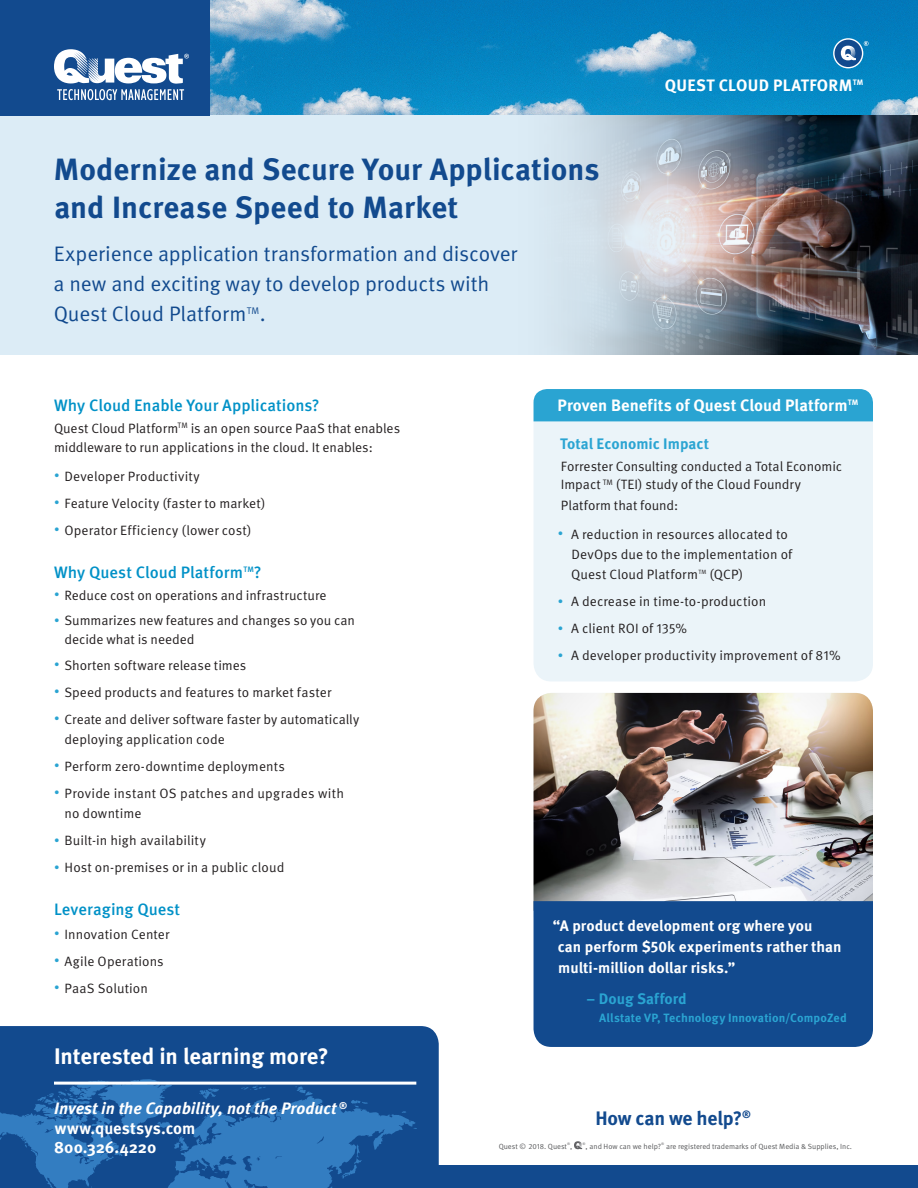
<style>
.page{position:relative;width:918px;height:1188px;background:#fff}
.page>*{position:absolute;margin:0;border:0;box-sizing:border-box;transform-origin:0 0}
.t1{font:700 30.75px/37.5px "Meta OT";color:#124a8e}
.t2{font:700 22.5px "Meta OT";letter-spacing:-.01em;color:#fff}
.t3{font:21px/30px "Meta OT Norm";letter-spacing:-.005em;color:#124a8e}
.t4{font:700 19.5px "Meta OT";letter-spacing:-.015em;color:#124a8e}
.t5{font:500 16.5px "Meta OT";color:#0091c7}
.t6{font:700 16.5px "Meta OT";letter-spacing:.005em;color:#fff}
.t7{font:italic 700 16.5px/20.5px "Meta OT";color:#fff}
.t8{font:700 15.15px/21px "Meta OT";color:#fff}
.t9{font:700 15.15px "Meta OT";color:#2aa4d2}
.t10{font:13.5px/20.2px "Meta OT Norm";letter-spacing:.005em;color:#231f20}
.t11{font:700 12px "Meta OT";letter-spacing:.01em;color:#2aa4d2}
.t12{font:7.5px "Meta OT Norm";color:#57585a}
.t13{font:3.45px "Meta OT Norm";color:#57585a}
.s1{font-size:10.5px;color:#2aa4d2}
.s2{font-style:normal}
</style>
<div class="page">
<div style="left:0;top:1165px;width:918px;height:23px;background:#124a8e"></div>
<img style="left:210px;top:0;width:708px;height:115px">
<svg style="left:834px;top:39px;width:29px;height:29px"></svg>
<div style="left:833px;top:38px;width:30px;height:30px;border:1px solid #fff;border-radius:50%"></div>
<svg style="left:841px;top:46px;width:15px;height:14px"></svg>
<div style="left:0;top:115px;width:918px;height:239px;background:#dcecf6"></div>
<img style="left:563px;top:115px;width:355px;height:239px">
<div style="left:0;top:1026px;width:439px;height:139px;background:#124a8e"></div>
<svg style="left:0;top:1079px;width:417px;height:109px;background:#2162a5"></svg>
<hr style="left:54px;top:1082px;width:362px;height:3px;background:#fff">
<div style="left:0;top:0;width:210px;height:115px;background:#124a8e"></div>
<svg style="left:54px;top:49px;width:135px;height:51px"></svg>
<svg style="left:864px;top:41px;width:5px;height:5px"></svg>
<img style="left:534px;top:693px;width:339px;height:208px">
<div style="left:534px;top:901px;width:339px;height:146px;background:#124a8e"></div>
<svg style="left:574px;top:1141px;width:8px;height:8px"></svg>
<div style="left:534px;top:421px;width:339px;height:260px;background:#ebf4f9"></div>
<div style="left:534px;top:389px;width:339px;height:32px;background:#2aa4d2"></div>
<h1 class="t1" style="left:54px;top:151px;width:547px">Modernize and Secure Your Applications and Increase Speed to Market</h1>
<h3 class="t3" style="left:54px;top:239px;width:465px">Experience application transformation and discover a new and exciting way to develop products with<br>Quest Cloud Platform<sup>TM</sup>.</h3>
<p class="t6" style="left:665px;top:75px;width:200px">QUEST CLOUD PLATFORM<sup>TM</sup></p>
<p class="t5" style="left:54px;top:395px;width:267px">Why Cloud Enable Your Applications?</p>
<p class="t10" style="left:54px;top:419px;width:348px;line-height:18.8px">Quest Cloud Platform<sup>TM</sup> is an open source PaaS that enables middleware to run applications in the cloud. It enables:</p>
<p class="t10" style="left:54px;top:466px;width:147px"><span class="s1">•</span> Developer Productivity</p>
<p class="t10" style="left:54px;top:493px;width:213px"><span class="s1">•</span> Feature Velocity (faster to market)</p>
<p class="t10" style="left:54px;top:520px;width:199px"><span class="s1">•</span> Operator Efficiency (lower cost)</p>
<p class="t5" style="left:54px;top:562px;width:209px">Why Quest Cloud Platform<sup>TM</sup>?</p>
<p class="t10" style="left:54px;top:585px;width:274px"><span class="s1">•</span> Reduce cost on operations and infrastructure</p>
<p class="t10" style="left:64px;top:611px;width:292px;line-height:18.8px;text-indent:-10px"><span class="s1">•</span> Summarizes new features and changes so you can decide what is needed</p>
<p class="t10" style="left:54px;top:655px;width:194px"><span class="s1">•</span> Shorten software release times</p>
<p class="t10" style="left:54px;top:682px;width:279px"><span class="s1">•</span> Speed products and features to market faster</p>
<p class="t10" style="left:64px;top:709px;width:296px;text-indent:-10px"><span class="s1">•</span> Create and deliver software faster by automatically deploying application code</p>
<p class="t10" style="left:54px;top:756px;width:233px"><span class="s1">•</span> Perform zero-downtime deployments</p>
<p class="t10" style="left:64px;top:783px;width:281px;text-indent:-10px"><span class="s1">•</span> Provide instant OS patches and upgrades with no downtime</p>
<p class="t10" style="left:54px;top:830px;width:153px"><span class="s1">•</span> Built-in high availability</p>
<p class="t10" style="left:54px;top:857px;width:232px"><span class="s1">•</span> Host on-premises or in a public cloud</p>
<p class="t5" style="left:54px;top:899px;width:128px">Leveraging Quest</p>
<p class="t10" style="left:54px;top:924px;width:117px"><span class="s1">•</span> Innovation Center</p>
<p class="t10" style="left:54px;top:951px;width:111px"><span class="s1">•</span> Agile Operations</p>
<p class="t10" style="left:54px;top:978px;width:95px"><span class="s1">•</span> PaaS Solution</p>
<h2 class="t2" style="left:54px;top:1042px;width:276px">Interested in learning more?</h2>
<p class="t7" style="left:54px;top:1098px;width:294px">Invest in the Capability, not the Product <sup>® </sup><span class="s2">www.questsys.com</span></p>
<p class="t6" style="left:54px;top:1137px;width:104px">800.326.4220</p>
<p class="t6" style="left:557px;top:395px;width:302px">Proven Benefits of Quest Cloud Platform<sup>TM</sup></p>
<p class="t9" style="left:560px;top:434px;width:150px">Total Economic Impact</p>
<p class="t10" style="left:561px;top:457px;width:283px;line-height:18.8px">Forrester Consulting conducted a Total Economic<br>Impact <sup>TM</sup> (TEI) study of the Cloud Foundry</p>
<p class="t10" style="left:561px;top:495px;width:119px">Platform that found:</p>
<p class="t10" style="left:571px;top:524px;width:223px;text-indent:-13px"><span class="s1">•</span> A reduction in resources allocated to<br>DevOps due to the implementation of<br>Quest Cloud Platform<sup>TM</sup> (QCP)</p>
<p class="t10" style="left:558px;top:592px;width:210px"><span class="s1">•</span> A decrease in time-to-production</p>
<p class="t10" style="left:558px;top:619px;width:131px"><span class="s1">•</span> A client ROI of 135%</p>
<p class="t10" style="left:558px;top:646px;width:284px"><span class="s1">•</span> A developer productivity improvement of 81%</p>
<p class="t8" style="left:558px;top:916px;width:285px;text-indent:-5px">“A product development org where you<br>can perform $50k experiments rather than multi-million dollar risks.”</p>
<p class="t9" style="left:587px;top:989px;width:102px">– Doug Safford</p>
<p class="t11" style="left:599px;top:1010px;width:249px">Allstate VP, Technology Innovation/CompoZed</p>
<h3 class="t4" style="left:595px;top:1106px;width:157px">How can we help?<sup>®</sup></h3>
<p class="t13" style="left:567px;top:1142px;width:5px">®</p>
<p class="t13" style="left:583px;top:1142px;width:5px">®</p>
<p class="t12" style="left:586px;top:1141px;width:77px">, and How can we help?</p>
<p class="t13" style="left:661px;top:1142px;width:5px">®</p>
<p class="t12" style="left:666px;top:1141px;width:188px">are registered trademarks of Quest Media &amp; Supplies, Inc.</p>
<p class="t12" style="left:499px;top:1141px;width:75px">Quest © 2018. Quest ,</p>
</div>
